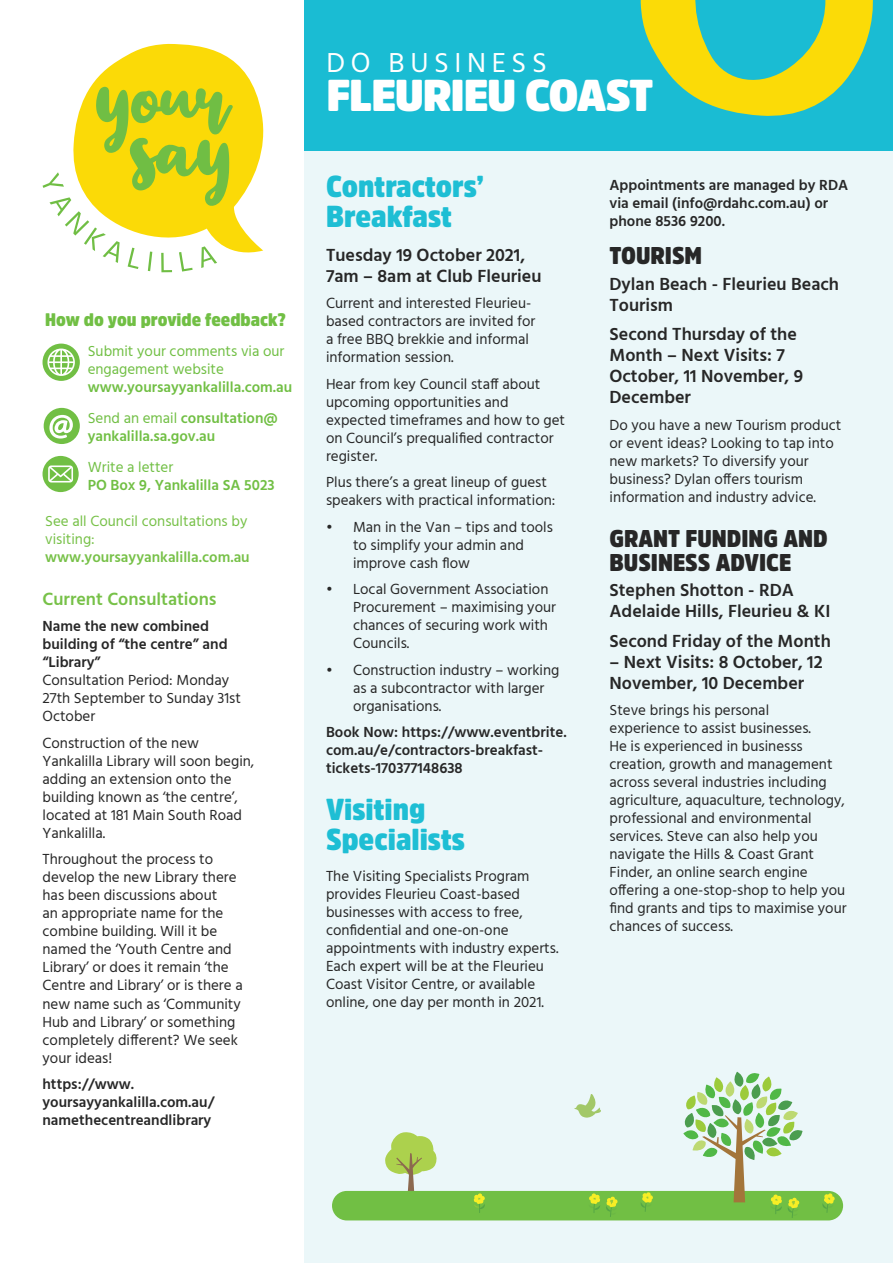
<style>
.page{position:relative;width:893px;height:1263px;background:#fff}
.page>*{position:absolute;margin:0;border:0;box-sizing:border-box;transform-origin:0 0}
.t1{font:900 44.1px "Amsi Pro Narw";letter-spacing:-.025em;color:#fff;scale:1.1 1}
.t2{font:900 30px/30px "Amsi Pro Narw";color:#1ebed4}
.t3{font:28.2px "Hind";letter-spacing:.2em;color:#fff}
.t4{font:900 24px/24px "Amsi Pro Narw";color:#272727}
.t5{font:600 18px/21px "Hind";color:#272727}
.t6{font:900 18px "Amsi Pro Narw";color:#71bf44}
.t7{font:600 18px "Hind";color:#77c148}
.t8{font:15px/18px "Hind";color:#272727}
.t9{font:600 15px/18px "Hind";color:#272727}
.t10{font:600 15px/30.8px "Hind";color:#71bf44}
.t11{font:15px/18px "Hind";color:#71bf44}
.t12{font:15px/18px "Hind";color:#77c148}
.t13{font:600 15px "Hind";color:#77c148}
.s1{font-weight:400}
</style>
<div class="page">
<div style="left:305px;top:151px;width:588px;height:1112px;background:#ebf7f9"></div>
<div style="left:305px;top:0;width:588px;height:151px;background:#1abcd3"></div>
<svg style="left:641px;top:0;width:232px;height:116px"></svg>
<svg style="left:574px;top:1094px;width:27px;height:24px"></svg>
<svg style="left:385px;top:1132px;width:52px;height:59px"></svg>
<div style="left:332px;top:1191px;width:511px;height:29px;background:#71bf44;border-radius:15px"></div>
<svg style="left:822px;top:1193px;width:13px;height:20px"></svg>
<svg style="left:683px;top:1071px;width:119px;height:147px"></svg>
<svg style="left:641px;top:1192px;width:12px;height:20px"></svg>
<svg style="left:589px;top:1193px;width:29px;height:24px"></svg>
<svg style="left:473px;top:1193px;width:12px;height:20px"></svg>
<div style="left:43px;top:456px;width:36px;height:36px;background:#71bf44;border-radius:50%"></div>
<svg style="left:48px;top:465px;width:25px;height:17px"></svg>
<div style="left:43px;top:344px;width:37px;height:37px;background:#71bf44;border-radius:50%"></div>
<svg style="left:47px;top:349px;width:28px;height:27px"></svg>
<div style="left:44px;top:408px;width:36px;height:36px;background:#71bf44;border-radius:50%"></div>
<svg style="left:49px;top:415px;width:24px;height:23px"></svg>
<svg style="left:43px;top:44px;width:221px;height:228px"></svg>
<p class="t6" style="left:45px;top:307px;width:243px">How do you provide feedback?</p>
<p class="t11" style="left:88px;top:343px;width:198px">Submit your comments via our engagement website</p>
<p class="t10" style="left:88px;top:372px;width:206px">www.yoursayyankalilla.com.au<br><span class="s1">Send an email</span> consultation@</p>
<p class="t10" style="left:88px;top:421px;width:129px">yankalilla.sa.gov.au</p>
<p class="t11" style="left:88px;top:459px;width:87px">Write a letter</p>
<p class="t10" style="left:88px;top:469px;width:188px">PO Box 9, Yankalilla SA 5023</p>
<p class="t12" style="left:45px;top:513px;width:204px">See all Council consultations by visiting:</p>
<p class="t13" style="left:45px;top:548px;width:206px">www.yoursayyankalilla.com.au</p>
<p class="t7" style="left:43px;top:588px;width:176px">Current Consultations</p>
<p class="t9" style="left:43px;top:617px;width:187px">Name the new combined building of “the centre” and “Library”</p>
<p class="t8" style="left:43px;top:672px;width:200px">Consultation Period: Monday<br>27th September to Sunday 31st<br>October</p>
<p class="t8" style="left:43px;top:735px;width:213px">Construction of the new<br>Yankalilla Library will soon begin, adding an extension onto the building known as ‘the centre’, located at 181 Main South Road<br>Yankalilla.</p>
<p class="t8" style="left:43px;top:851px;width:202px">Throughout the process to develop the new Library there has been discussions about<br>an appropriate name for the combine building. Will it be named the ‘Youth Centre and<br>Library’ or does it remain ‘the<br>Centre and Library’ or is there a new name such as ‘Community<br>Hub and Library’ or something completely different? We seek your ideas!</p>
<p class="t9" style="left:43px;top:1075px;width:173px">https://www. yoursayyankalilla.com.au/ namethecentreandlibrary</p>
<h3 class="t3" style="left:326px;top:44px;width:222px">DO BUSINESS</h3>
<h1 class="t1" style="left:326px;top:65px;width:299px">FLEURIEU COAST</h1>
<h2 class="t2" style="left:326px;top:171px;width:160px">Contractors’<br>Breakfast</h2>
<p class="t5" style="left:326px;top:244px;width:217px">Tuesday 19 October 2021,<br>7am – 8am at Club Fleurieu</p>
<p class="t8" style="left:326px;top:295px;width:211px">Current and interested Fleurieu&shy;based contractors are invited for a free BBQ brekkie and informal information session.</p>
<p class="t8" style="left:326px;top:376px;width:241px">Hear from key Council staff about upcoming opportunities and expected timeframes and how to get on Council’s prequalified contractor register.</p>
<p class="t8" style="left:326px;top:474px;width:231px">Plus there’s a great lineup of guest speakers with practical information:</p>
<p class="t8" style="left:353px;top:519px;width:201px;text-indent:-27px">• Man in the Van – tips and tools to simplify your admin and improve cash flow</p>
<p class="t8" style="left:353px;top:581px;width:205px;text-indent:-27px">• Local Government Association<br>Procurement – maximising your chances of securing work with<br>Councils.</p>
<p class="t8" style="left:353px;top:662px;width:208px;text-indent:-27px">• Construction industry – working as a subcontractor with larger organisations.</p>
<p class="t9" style="left:326px;top:723px;width:242px">Book Now: https://www.eventbrite. com.au/e/contractors-breakfast&shy;tickets-170377148638</p>
<h2 class="t2" style="left:326px;top:794px;width:140px">Visiting<br>Specialists</h2>
<p class="t8" style="left:326px;top:868px;width:234px">The Visiting Specialists Program provides Fleurieu Coast-based businesses with access to free, confidential and one-on-one appointments with industry experts.<br>Each expert will be at the Fleurieu Coast Visitor Centre, or available online, one day per month in 2021.</p>
<p class="t9" style="left:609px;top:176px;width:240px">Appointments are managed by RDA via email (info@rdahc.com.au) or phone 8536 9200.</p>
<h3 class="t4" style="left:609px;top:243px;width:94px">TOURISM</h3>
<p class="t5" style="left:609px;top:273px;width:231px">Dylan Beach - Fleurieu Beach<br>Tourism</p>
<p class="t5" style="left:609px;top:323px;width:195px">Second Thursday of the<br>Month – Next Visits: 7<br>October, 11 November, 9<br>December</p>
<p class="t8" style="left:609px;top:417px;width:233px">Do you have a new Tourism product or event ideas? Looking to tap into new markets? To diversify your business? Dylan offers tourism information and industry advice.</p>
<h3 class="t4" style="left:609px;top:526px;width:220px">GRANT FUNDING AND<br>BUSINESS ADVICE</h3>
<p class="t5" style="left:609px;top:579px;width:223px">Stephen Shotton - RDA<br>Adelaide Hills, Fleurieu &amp; KI</p>
<p class="t5" style="left:609px;top:630px;width:223px">Second Friday of the Month</p>
<p class="t5" style="left:609px;top:651px;width:215px">– Next Visits: 8 October, 12<br>November, 10 December</p>
<p class="t8" style="left:609px;top:702px;width:239px">Steve brings his personal<br>experience to assist businesses.<br>He is experienced in businesss creation, growth and management across several industries including agriculture, aquaculture, technology, professional and environmental services. Steve can also help you navigate the Hills &amp; Coast Grant<br>Finder, an online search engine offering a one-stop-shop to help you find grants and tips to maximise your chances of success.</p>
</div>
